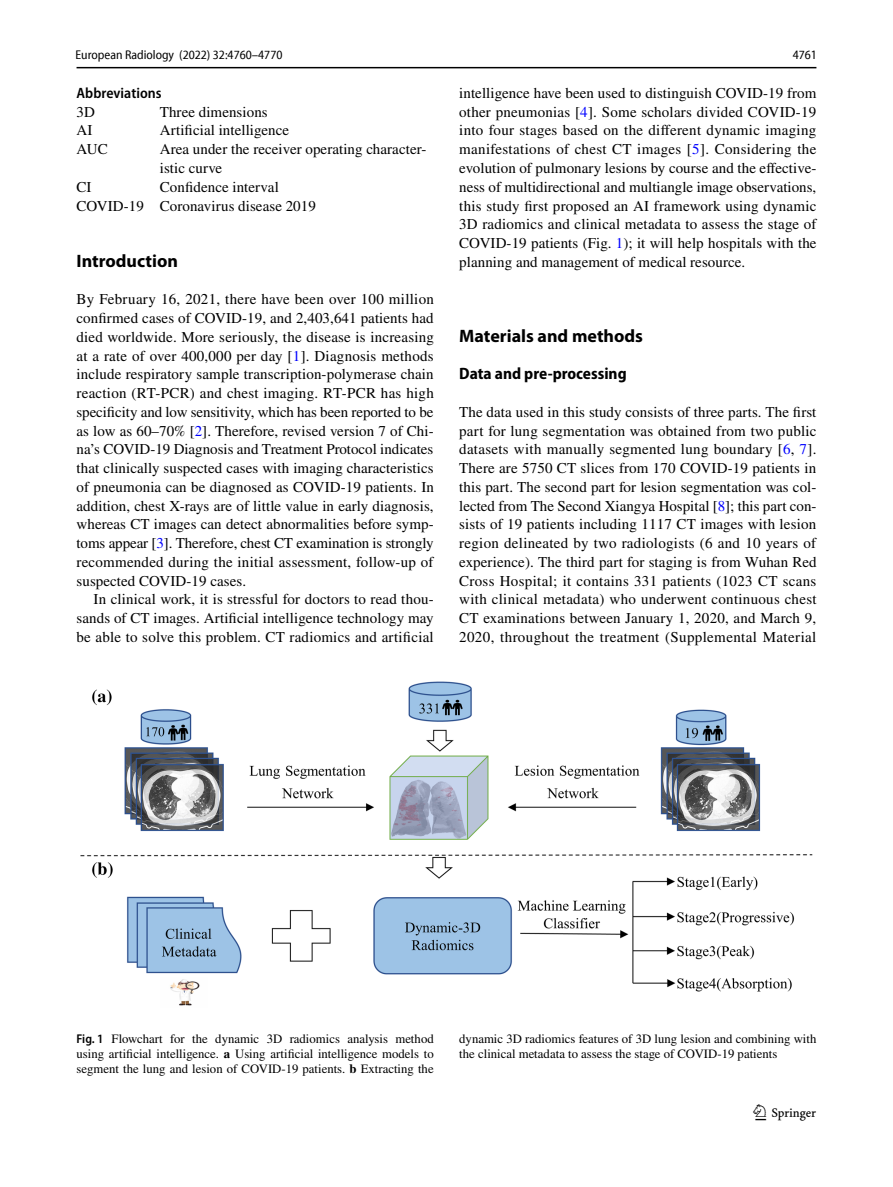
<style>
.page{position:relative;width:893px;height:1187px;background:#fff}
.page>*{position:absolute;margin:0;border:0;box-sizing:border-box;transform-origin:0 0}
.t1{font:22.5px "Springnew Regular 3";color:#000}
.t2{font:700 18px "Myriad Pro";color:#000}
.t3{font:700 semi-condensed 16.5px "Myriad Pro";color:#000}
.t4{font:15px/18.8px "STIX";letter-spacing:.005em;color:#000;text-align:justify}
.t5{font:600 semi-condensed 15px "Myriad Pro";letter-spacing:.005em;color:#000}
.t6{font:12.75px/15px "STIX";color:#000;text-align:justify}
.t7{font:semi-condensed 12.75px "Myriad Pro Unic";color:#000}
.s1{color:#00f}
.s2{font-family:"Myriad Pro";font-weight:600;font-stretch:semi-condensed}
.s3{font-weight:700}
</style>
<div class="page">
<hr style="left:77px;top:67px;width:739px;height:1px;background:#000">
<img style="left:81px;top:681px;width:731px;height:325px">
<p class="t7" style="left:76px;top:50px;width:208px">European Radiology (2022) 32:4760–4770</p>
<p class="t7" style="left:793px;top:50px;width:26px">4761</p>
<p class="t5" style="left:77px;top:85px;width:87px">Abbreviations</p>
<p class="t4" style="left:77px;top:103px;width:20px">3D</p>
<p class="t4" style="left:160px;top:103px;width:109px">Three dimensions</p>
<p class="t4" style="left:77px;top:122px;width:17px">AI</p>
<p class="t4" style="left:160px;top:122px;width:131px">Artificial intelligence</p>
<p class="t4" style="left:77px;top:141px;width:33px">AUC</p>
<p class="t4" style="left:160px;top:141px;width:268px">Area under the receiver operating character&shy;istic curve</p>
<p class="t4" style="left:77px;top:178px;width:17px">CI</p>
<p class="t4" style="left:77px;top:178px;width:241px;text-indent:83px">Confidence interval<br>COVID-19 Coronavirus disease 2019</p>
<p class="t2" style="left:77px;top:249px;width:103px">Introduction</p>
<p class="t4" style="left:77px;top:291px;width:359px">By February 16, 2021, there have been over 100 million confirmed cases of COVID-19, and 2,403,641 patients had died worldwide. More seriously, the disease is increasing at a rate of over 400,000 per day [<span class="s1">1</span>]. Diagnosis methods include respiratory sample transcription-polymerase chain reaction (RT-PCR) and chest imaging. RT-PCR has high specificity and low sensitivity, which has been reported to be as low as 60–70% [<span class="s1">2</span>]. Therefore, revised version 7 of Chi&shy;na’s COVID-19 Diagnosis and Treatment Protocol indicates that clinically suspected cases with imaging characteristics of pneumonia can be diagnosed as COVID-19 patients. In addition, chest X-rays are of little value in early diagnosis, whereas CT images can detect abnormalities before symp&shy;toms appear [<span class="s1">3</span>]. Therefore, chest CT examination is strongly recommended during the initial assessment, follow-up of suspected COVID-19 cases.</p>
<p class="t4" style="left:77px;top:591px;width:359px;text-indent:17px">In clinical work, it is stressful for doctors to read thou&shy;sands of CT images. Artificial intelligence technology may be able to solve this problem. CT radiomics and artificial</p>
<p class="t4" style="left:459px;top:84px;width:359px">intelligence have been used to distinguish COVID-19 from other pneumonias [<span class="s1">4</span>]. Some scholars divided COVID-19 into four stages based on the different dynamic imaging manifestations of chest CT images [<span class="s1">5</span>]. Considering the evolution of pulmonary lesions by course and the effective&shy;ness of multidirectional and multiangle image observations, this study first proposed an AI framework using dynamic 3D radiomics and clinical metadata to assess the stage of COVID-19 patients (Fig. <span class="s1">1</span>); it will help hospitals with the planning and management of medical resource.</p>
<p class="t2" style="left:459px;top:324px;width:185px">Materials and methods</p>
<p class="t3" style="left:459px;top:364px;width:169px">Data and pre‑processing</p>
<p class="t4" style="left:459px;top:403px;width:359px">The data used in this study consists of three parts. The first part for lung segmentation was obtained from two public datasets with manually segmented lung boundary [<span class="s1">6</span>, <span class="s1">7</span>].<br>There are 5750 CT slices from 170 COVID-19 patients in this part. The second part for lesion segmentation was col&shy;lected from The Second Xiangya Hospital [<span class="s1">8</span>]; this part con&shy;sists of 19 patients including 1117 CT images with lesion region delineated by two radiologists (6 and 10 years of experience). The third part for staging is from Wuhan Red Cross Hospital; it contains 331 patients (1023 CT scans with clinical metadata) who underwent continuous chest CT examinations between January 1, 2020, and March 9, 2020, throughout the treatment (Supplemental Material</p>
<p class="t6" style="left:77px;top:1031px;width:359px"><span class="s2">Fig. 1</span> Flowchart for the dynamic 3D radiomics analysis method using artificial intelligence. <span class="s3">a</span> Using artificial intelligence models to segment the lung and lesion of COVID-19 patients. <span class="s3">b</span> Extracting the</p>
<p class="t6" style="left:459px;top:1031px;width:359px">dynamic 3D radiomics features of 3D lung lesion and combining with the clinical metadata to assess the stage of COVID-19 patients</p>
<h1 class="t1" style="left:755px;top:1104px;width:62px">1 3</h1>
</div>
